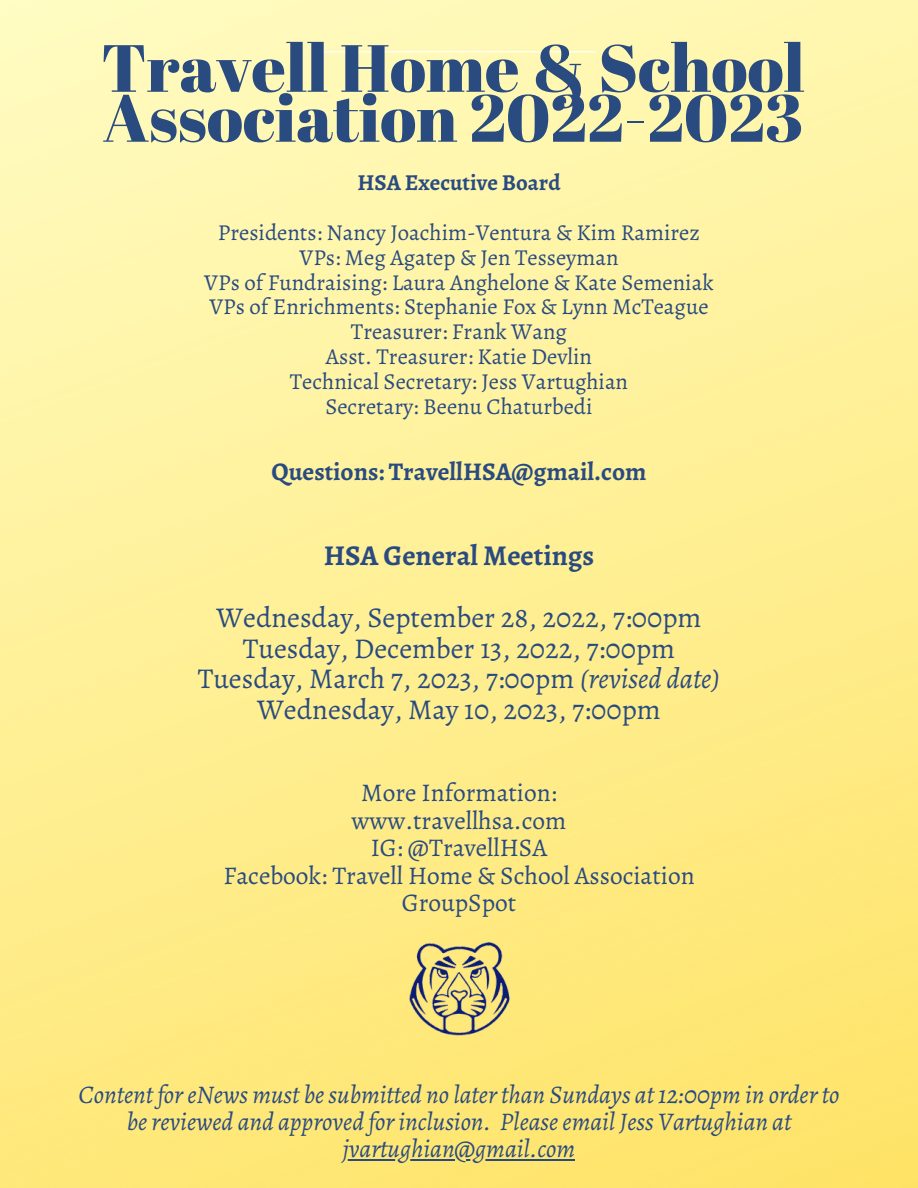
<style>
.page{position:relative;width:918px;height:1188px;background:#fff}
.page>*{position:absolute;margin:0;border:0;box-sizing:border-box;transform-origin:0 0}
.t1{font:66.6px/49.9px "Abril Fatface";color:#2a4b80}
.t2{font:28.65px/30.8px "Alegreya";color:#2a4b80;text-align:center}
.t3{font:700 28.65px "Alegreya";color:#2a4b80}
.t4{font:italic 25.5px/27.5px "Alegreya";color:#2a4b80;text-align:center}
.t5{font:25.5px/27.5px "Alegreya";color:#2a4b80;text-align:center}
.t6{font:700 25.5px "Alegreya";color:#2a4b80}
.t7{font:22.8px/24.8px "Alegreya";color:#2a4b80;text-align:center}
.t8{font:700 22.8px "Alegreya";color:#2a4b80}
.s1{font-style:italic}
</style>
<div class="page">
<img style="left:0;top:0;width:918px;height:1188px">
<hr style="left:313px;top:51px;width:284px;height:1px;background:#fff">
<hr style="left:343px;top:1159px;width:232px;height:2px;background:#2a4b80">
<img style="left:407px;top:942px;width:104px;height:94px">
<h1 class="t1" style="left:101px;top:41px;width:705px">Travell Home &amp; School<br>Association 2022-2023</h1>
<p class="t8" style="left:357px;top:167px;width:205px">HSA Executive Board</p>
<p class="t7" style="left:204px;top:220px;width:511px">Presidents: Nancy Joachim-Ventura &amp; Kim Ramirez VPs: Meg Agatep &amp; Jen Tesseyman<br>VPs of Fundraising: Laura Anghelone &amp; Kate Semeniak VPs of Enrichments: Stephanie Fox &amp; Lynn McTeague Treasurer: Frank Wang<br>Asst. Treasurer: Katie Devlin<br>Technical Secretary: Jess Vartughian<br>Secretary: Beenu Chaturbedi</p>
<p class="t6" style="left:271px;top:454px;width:377px">Questions: TravellHSA@gmail.com</p>
<p class="t3" style="left:324px;top:536px;width:272px">HSA General Meetings</p>
<p class="t2" style="left:198px;top:602px;width:524px">Wednesday, September 28, 2022, 7:00pm Tuesday, December 13, 2022, 7:00pm Tuesday, March 7, 2023, 7:00pm <span class="s1">(revised date)<br></span>Wednesday, May 10, 2023, 7:00pm</p>
<p class="t5" style="left:223px;top:779px;width:473px">More Information:<br>www.travellhsa.com<br>IG: @TravellHSA<br>Facebook: Travell Home &amp; School Association<br>GroupSpot</p>
<p class="t4" style="left:79px;top:1080px;width:762px">Content for eNews must be submitted no later than Sundays at 12:00pm in order to be reviewed and approved for inclusion. Please email Jess Vartughian at jvartughian@gmail.com</p>
</div>
